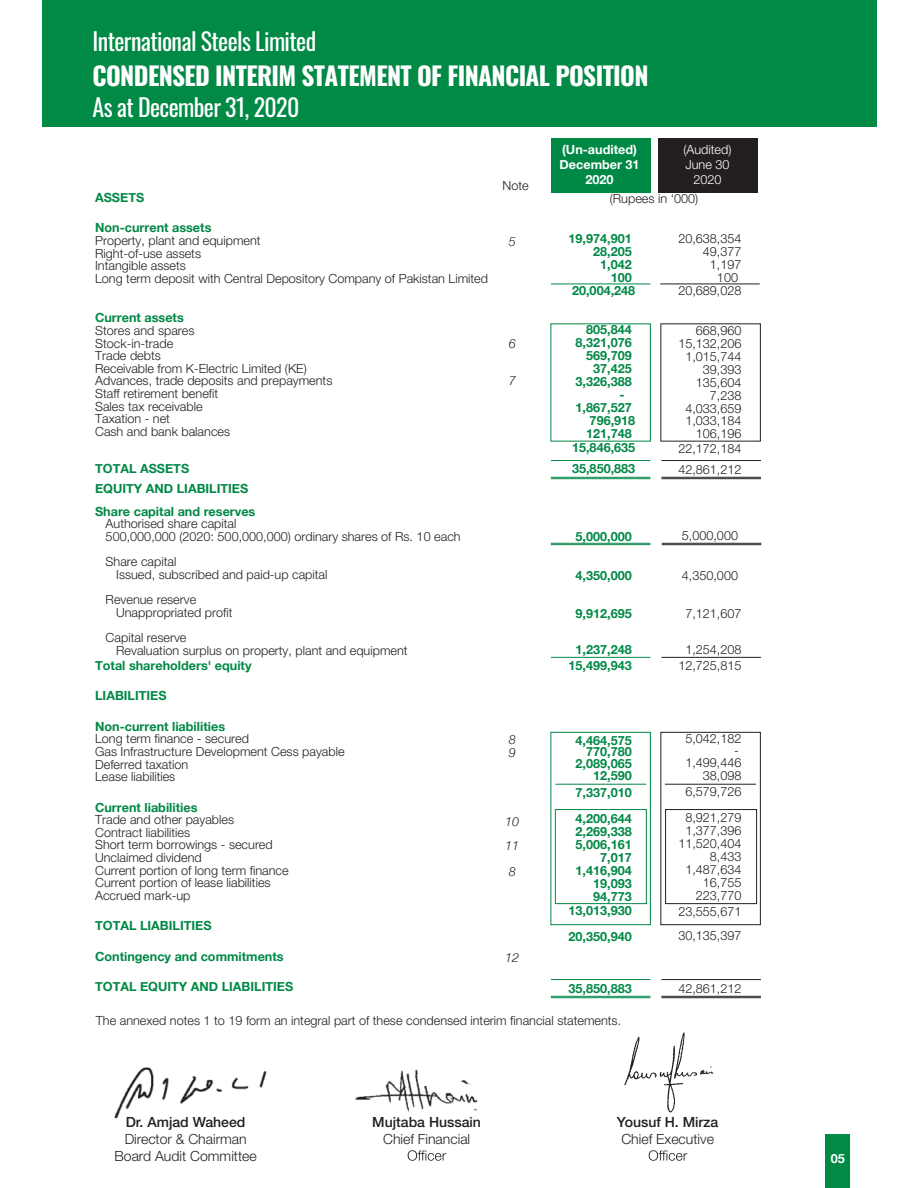
<style>
.page{position:relative;width:918px;height:1188px;background:#fff}
.page>*{position:absolute;margin:0;border:0;box-sizing:border-box;transform-origin:0 0}
.t1{font:700 25.35px "Oswald";letter-spacing:-.025em;color:#fff}
.t2{font:23.85px "Oswald";letter-spacing:-.025em;color:#fff}
.t3{font:300 14.1px/16.8px "Helvetica Neue";color:#231f20;text-align:center}
.t4{font:500 14.1px "Helvetica Neue";color:#231f20}
.t5{font:300 12.6px/12.6px "Helvetica Neue";color:#231f20}
.t6{font:700 12.6px/13.2px "Helvetica Neue";color:#008845;text-align:right}
.t7{font:700 12.6px/15.1px "Helvetica Neue";color:#fff;text-align:center}
.t8{font:300 12.6px/15.1px "Helvetica Neue";color:#fff;text-align:center}
.t9{font:italic 12.6px/12.6px "Helvetica Neue";color:#231f20}
</style>
<div class="page">
<div style="left:42px;top:0;width:834px;height:126px;background:#008a45"></div>
<div style="left:551px;top:138px;width:99px;height:54px;background:#008845"></div>
<div style="left:658px;top:138px;width:99px;height:54px;background:#231f20"></div>
<img style="left:355px;top:1069px;width:124px;height:43px">
<img style="left:114px;top:1067px;width:153px;height:52px">
<svg style="left:408px;top:1150px;width:38px;height:11px"></svg>
<svg style="left:649px;top:1150px;width:38px;height:11px"></svg>
<img style="left:624px;top:1032px;width:90px;height:81px">
<div style="left:825px;top:1135px;width:25px;height:53px;background:#008a45"></div>
<hr style="left:551px;top:284px;width:99px;height:1px;background:#008845">
<hr style="left:660px;top:284px;width:100px;height:1px;background:#231f20">
<svg style="left:550px;top:323px;width:101px;height:155px"></svg>
<div style="left:551px;top:732px;width:100px;height:193px;border:1px solid #008845"></div>
<div style="left:661px;top:732px;width:100px;height:193px;border:1px solid #231f20"></div>
<hr style="left:551px;top:478px;width:99px;height:1px;background:#008845">
<hr style="left:551px;top:543px;width:99px;height:1px;background:#008845">
<hr style="left:551px;top:544px;width:99px;height:1px;background:#008845">
<hr style="left:662px;top:543px;width:99px;height:1px;background:#231f20">
<hr style="left:662px;top:544px;width:99px;height:1px;background:#231f20">
<hr style="left:661px;top:460px;width:100px;height:1px;background:#231f20">
<hr style="left:551px;top:657px;width:99px;height:1px;background:#008845">
<hr style="left:661px;top:657px;width:100px;height:1px;background:#231f20">
<hr style="left:555px;top:784px;width:91px;height:1px;background:#008845">
<hr style="left:665px;top:784px;width:91px;height:1px;background:#231f20">
<hr style="left:661px;top:477px;width:100px;height:1px;background:#231f20">
<hr style="left:661px;top:478px;width:100px;height:1px;background:#231f20">
<hr style="left:551px;top:979px;width:99px;height:1px;background:#008845">
<hr style="left:551px;top:996px;width:99px;height:1px;background:#008845">
<hr style="left:551px;top:997px;width:99px;height:1px;background:#008845">
<hr style="left:661px;top:979px;width:100px;height:1px;background:#231f20">
<hr style="left:661px;top:996px;width:100px;height:1px;background:#231f20">
<hr style="left:661px;top:997px;width:100px;height:1px;background:#231f20">
<div style="left:555px;top:809px;width:92px;height:95px;border:1px solid #008845"></div>
<div style="left:665px;top:809px;width:92px;height:95px;border:1px solid #231f20"></div>
<h2 class="t2" style="left:93px;top:23px;width:225px">International Steels Limited</h2>
<h1 class="t1" style="left:93px;top:56px;width:558px">CONDENSED INTERIM STATEMENT OF FINANCIAL POSITION</h1>
<h2 class="t2" style="left:93px;top:88px;width:208px">As at December 31, 2020</h2>
<p class="t7" style="left:560px;top:142px;width:82px">(Un-audited)<br>December 31<br>2020</p>
<p class="t8" style="left:684px;top:143px;width:49px">(Audited)<br>June 30<br>2020</p>
<p class="t5" style="left:610px;top:194px;width:90px">(Rupees in ‘000)</p>
<p class="t5" style="left:503px;top:180px;width:28px">Note</p>
<p class="t6" style="left:95px;top:191px;width:51px">ASSETS</p>
<p class="t6" style="left:95px;top:221px;width:118px">Non-current assets</p>
<p class="t5" style="left:95px;top:235px;width:395px">Property, plant and equipment<br>Right-of-use assets<br>Intangible assets<br>Long term deposit with Central Depository Company of Pakistan Limited</p>
<p class="t6" style="left:95px;top:311px;width:90px">Current assets</p>
<p class="t5" style="left:95px;top:325px;width:239px">Stores and spares<br>Stock-in-trade<br>Trade debts<br>Receivable from K-Electric Limited (KE)<br>Advances, trade deposits and prepayments<br>Staff retirement benefit<br>Sales tax receivable<br>Taxation - net<br>Cash and bank balances</p>
<p class="t6" style="left:95px;top:457px;width:155px;line-height:20.9px;text-align:left">TOTAL ASSETS<br>EQUITY AND LIABILITIES</p>
<p class="t6" style="left:95px;top:504px;width:162px">Share capital and reserves</p>
<p class="t5" style="left:106px;top:519px;width:357px">Authorised share capital<br>500,000,000 (2020: 500,000,000) ordinary shares of Rs. 10 each</p>
<p class="t5" style="left:116px;top:557px;width:213px;text-indent:-11px">Share capital<br>Issued, subscribed and paid-up capital</p>
<p class="t5" style="left:116px;top:595px;width:118px;text-indent:-11px">Revenue reserve<br>Unappropriated profit</p>
<p class="t5" style="left:116px;top:633px;width:293px;text-indent:-11px">Capital reserve<br>Revaluation surplus on property, plant and equipment</p>
<p class="t6" style="left:95px;top:659px;width:158px">Total shareholders' equity</p>
<p class="t6" style="left:95px;top:689px;width:73px">LIABILITIES</p>
<p class="t6" style="left:95px;top:719px;width:132px">Non-current liabilities</p>
<p class="t5" style="left:95px;top:734px;width:251px">Long term finance - secured<br>Gas Infrastructure Development Cess payable<br>Deferred taxation<br>Lease liabilities</p>
<p class="t6" style="left:95px;top:800px;width:104px">Current liabilities</p>
<p class="t5" style="left:95px;top:815px;width:195px">Trade and other payables<br>Contract liabilities<br>Short term borrowings - secured<br>Unclaimed dividend<br>Current portion of long term finance<br>Current portion of lease liabilities<br>Accrued mark-up</p>
<p class="t6" style="left:95px;top:919px;width:118px">TOTAL LIABILITIES</p>
<p class="t6" style="left:95px;top:949px;width:190px">Contingency and commitments</p>
<p class="t6" style="left:95px;top:980px;width:200px">TOTAL EQUITY AND LIABILITIES</p>
<p class="t5" style="left:96px;top:1015px;width:527px">The annexed notes 1 to 19 form an integral part of these condensed interim financial statements.</p>
<p class="t6" style="left:569px;top:232px;width:68px">19,974,901<br>28,205<br>1,042<br>100<br>20,004,248</p>
<p class="t6" style="left:586px;top:323px;width:47px">805,844</p>
<p class="t6" style="left:576px;top:336px;width:58px">8,321,076</p>
<p class="t6" style="left:586px;top:349px;width:47px">569,709</p>
<p class="t6" style="left:593px;top:362px;width:40px">37,425</p>
<p class="t6" style="left:576px;top:375px;width:58px">3,326,388</p>
<p class="t6" style="left:620px;top:388px;width:7px">-</p>
<p class="t6" style="left:576px;top:401px;width:58px">1,867,527</p>
<p class="t6" style="left:590px;top:414px;width:47px">796,918</p>
<p class="t6" style="left:586px;top:427px;width:47px">121,748</p>
<p class="t6" style="left:572px;top:441px;width:65px">15,846,635</p>
<p class="t6" style="left:572px;top:462px;width:65px">35,850,883</p>
<p class="t5" style="left:678px;top:233px;width:65px;line-height:13px;text-align:right">20,638,354<br>49,377<br>1,197<br>100<br>20,689,028</p>
<p class="t5" style="left:678px;top:325px;width:65px;text-align:right">668,960<br>15,132,206<br>1,015,744<br>39,393<br>135,604<br>7,238<br>4,033,659<br>1,033,184<br>106,196</p>
<p class="t5" style="left:678px;top:439px;width:65px;line-height:21.3px">22,172,184<br>42,861,212</p>
<p class="t9" style="left:509px;top:235px;width:9px">5</p>
<p class="t9" style="left:509px;top:338px;width:9px">6</p>
<p class="t9" style="left:509px;top:374px;width:9px">7</p>
<p class="t5" style="left:682px;top:531px;width:58px">5,000,000</p>
<p class="t5" style="left:682px;top:570px;width:58px">4,350,000</p>
<p class="t5" style="left:685px;top:609px;width:58px">7,121,607</p>
<p class="t5" style="left:678px;top:643px;width:65px;line-height:16px;text-align:center">1,254,208<br>12,725,815</p>
<p class="t6" style="left:576px;top:530px;width:58px">5,000,000</p>
<p class="t6" style="left:576px;top:568px;width:58px">4,350,000</p>
<p class="t6" style="left:576px;top:607px;width:58px">9,912,695</p>
<p class="t6" style="left:569px;top:642px;width:65px;line-height:15.5px;text-align:center">1,237,248<br>15,499,943</p>
<p class="t5" style="left:685px;top:735px;width:58px;line-height:11.2px;text-align:right">5,042,182 -</p>
<p class="t5" style="left:685px;top:758px;width:58px;text-align:right">1,499,446<br>38,098</p>
<p class="t5" style="left:685px;top:780px;width:58px;line-height:25.8px">6,579,726<br>8,921,279</p>
<p class="t5" style="left:678px;top:825px;width:65px;text-align:right">1,377,396<br>11,520,404<br>8,433<br>1,487,634<br>16,755<br>223,770</p>
<p class="t5" style="left:678px;top:900px;width:65px;line-height:24.5px">23,555,671<br>30,135,397</p>
<p class="t6" style="left:576px;top:734px;width:58px;line-height:12px">4,464,575<br>770,780<br>2,089,065<br>12,590</p>
<p class="t6" style="left:576px;top:779px;width:58px;line-height:26px;text-align:left">7,337,010<br>4,200,644</p>
<p class="t6" style="left:569px;top:825px;width:65px">2,269,338<br>5,006,161<br>7,017<br>1,416,904<br>19,093<br>94,773<br>13,013,930</p>
<p class="t6" style="left:569px;top:930px;width:65px">20,350,940</p>
<p class="t9" style="left:509px;top:734px;width:9px">8<br>9</p>
<p class="t9" style="left:505px;top:810px;width:16px;line-height:23.9px">10<br>11</p>
<p class="t9" style="left:509px;top:866px;width:9px">8</p>
<p class="t9" style="left:505px;top:952px;width:16px">12</p>
<p class="t6" style="left:569px;top:982px;width:65px">35,850,883</p>
<p class="t5" style="left:678px;top:984px;width:65px">42,861,212</p>
<p class="t4" style="left:126px;top:1117px;width:121px">Dr. Amjad Waheed</p>
<p class="t3" style="left:115px;top:1132px;width:144px">Director &amp; Chairman<br>Board Audit Committee</p>
<p class="t4" style="left:372px;top:1117px;width:110px">Mujtaba Hussain</p>
<p class="t3" style="left:383px;top:1132px;width:89px">Chief Financial</p>
<p class="t4" style="left:617px;top:1117px;width:103px">Yousuf H. Mirza</p>
<p class="t3" style="left:621px;top:1132px;width:94px">Chief Executive</p>
<p class="t7" style="left:831px;top:1150px;width:16px">05</p>
</div>
